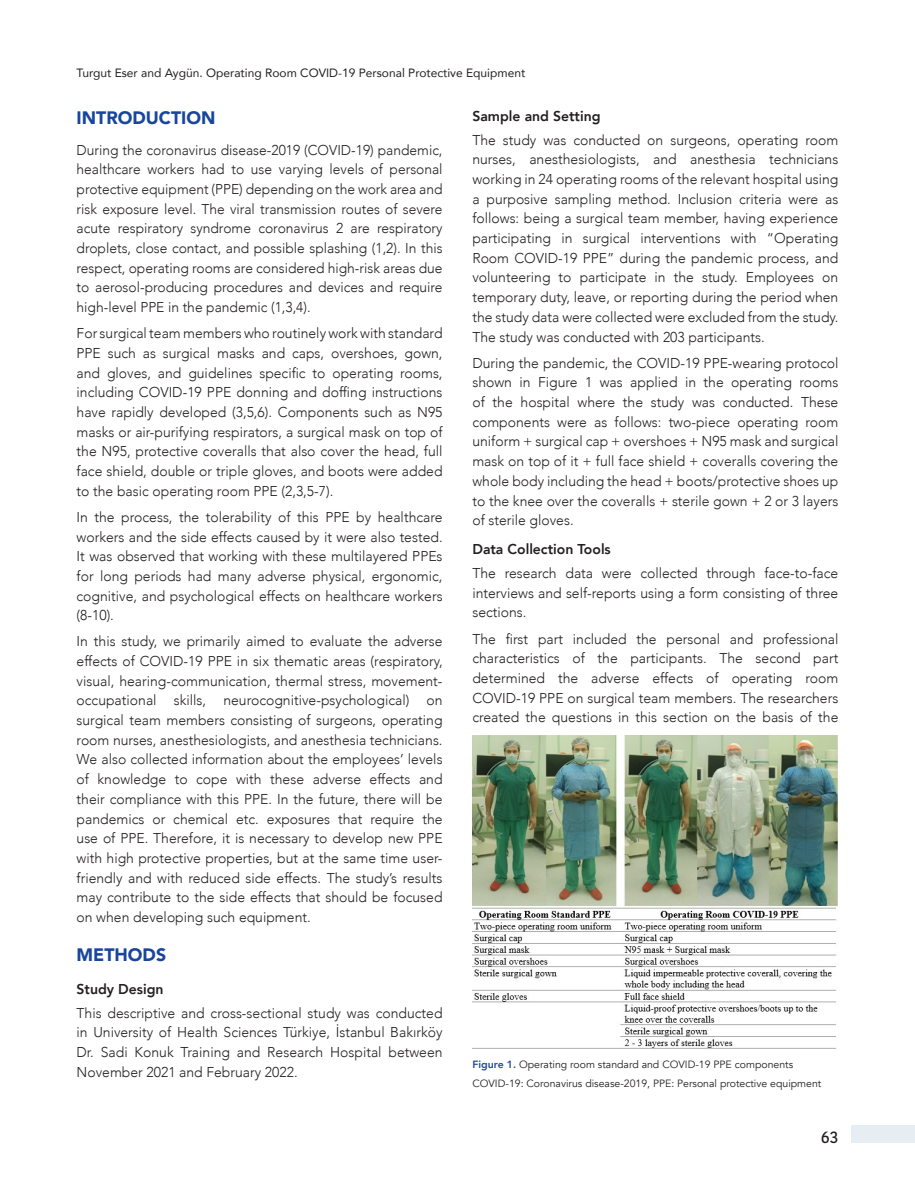
<style>
.page{position:relative;width:915px;height:1191px;background:#fff}
.page>*{position:absolute;margin:0;border:0;box-sizing:border-box;transform-origin:0 0}
.ARA_BASLIK{font:900 18px "Avenir";color:#18469d}
.t1{font:500 16.5px "Kohinoor Devanagari";color:#231f20}
.METİN{font:300 14.25px/19.6px "Avenir";color:#231f20;text-align:justify}
.BOLD_ALT_BASLIK{font:800 14.25px "Avenir";color:#231f20}
.t2{font:12px "Avenir";color:#231f20}
.RESİM_ALTI{font:10.5px "Avenir";color:#231f20}
.s1{font-weight:800;color:#22489b}
</style>
<div class="page">
<div style="left:850px;top:1125px;width:64px;height:17px;background:#e6edf3"></div>
<img style="left:472px;top:735px;width:365px;height:314px">
<p class="t2" style="left:77px;top:64px;width:450px">Turgut Eser and Aygün. Operating Room COVID-19 Personal Protective Equipment</p>
<p class="ARA_BASLIK" style="left:77px;top:103px;width:140px">INTRODUCTION</p>
<p class="METİN" style="left:77px;top:140px;width:367px">During the coronavirus disease-2019 (COVID-19) pandemic, healthcare workers had to use varying levels of personal protective equipment (PPE) depending on the work area and risk exposure level. The viral transmission routes of severe acute respiratory syndrome coronavirus 2 are respiratory droplets, close contact, and possible splashing (1,2). In this respect, operating rooms are considered high-risk areas due to aerosol-producing procedures and devices and require high-level PPE in the pandemic (1,3,4).</p>
<p class="METİN" style="left:77px;top:323px;width:367px">For surgical team members who routinely work with standard PPE such as surgical masks and caps, overshoes, gown, and gloves, and guidelines specific to operating rooms, including COVID-19 PPE donning and doffing instructions have rapidly developed (3,5,6). Components such as N95 masks or air-purifying respirators, a surgical mask on top of the N95, protective coveralls that also cover the head, full face shield, double or triple gloves, and boots were added to the basic operating room PPE (2,3,5-7).</p>
<p class="METİN" style="left:77px;top:507px;width:367px">In the process, the tolerability of this PPE by healthcare workers and the side effects caused by it were also tested.<br>It was observed that working with these multilayered PPEs for long periods had many adverse physical, ergonomic, cognitive, and psychological effects on healthcare workers (8-10).</p>
<p class="METİN" style="left:77px;top:631px;width:367px">In this study, we primarily aimed to evaluate the adverse effects of COVID-19 PPE in six thematic areas (respiratory, visual, hearing-communication, thermal stress, movement&shy;occupational skills, neurocognitive-psychological) on surgical team members consisting of surgeons, operating room nurses, anesthesiologists, and anesthesia technicians.<br>We also collected information about the employees’ levels of knowledge to cope with these adverse effects and their compliance with this PPE. In the future, there will be pandemics or chemical etc. exposures that require the use of PPE. Therefore, it is necessary to develop new PPE with high protective properties, but at the same time user&shy;friendly and with reduced side effects. The study’s results may contribute to the side effects that should be focused on when developing such equipment.</p>
<p class="ARA_BASLIK" style="left:77px;top:939px;width:91px">METHODS</p>
<p class="BOLD_ALT_BASLIK" style="left:77px;top:977px;width:88px">Study Design</p>
<p class="METİN" style="left:77px;top:1003px;width:367px">This descriptive and cross-sectional study was conducted in University of Health Sciences Türkiye, İstanbul Bakırköy Dr. Sadi Konuk Training and Research Hospital between November 2021 and February 2022.</p>
<p class="BOLD_ALT_BASLIK" style="left:472px;top:105px;width:130px">Sample and Setting</p>
<p class="METİN" style="left:472px;top:130px;width:367px">The study was conducted on surgeons, operating room nurses, anesthesiologists, and anesthesia technicians working in 24 operating rooms of the relevant hospital using a purposive sampling method. Inclusion criteria were as follows: being a surgical team member, having experience participating in surgical interventions with “Operating Room COVID-19 PPE” during the pandemic process, and volunteering to participate in the study. Employees on temporary duty, leave, or reporting during the period when the study data were collected were excluded from the study.<br>The study was conducted with 203 participants.</p>
<p class="METİN" style="left:472px;top:353px;width:367px">During the pandemic, the COVID-19 PPE-wearing protocol shown in Figure 1 was applied in the operating rooms of the hospital where the study was conducted. These components were as follows: two-piece operating room uniform + surgical cap + overshoes + N95 mask and surgical mask on top of it + full face shield + coveralls covering the whole body including the head + boots/protective shoes up to the knee over the coveralls + sterile gown + 2 or 3 layers of sterile gloves.</p>
<p class="BOLD_ALT_BASLIK" style="left:472px;top:538px;width:140px">Data Collection Tools</p>
<p class="METİN" style="left:472px;top:563px;width:367px">The research data were collected through face-to-face interviews and self-reports using a form consisting of three sections.</p>
<p class="METİN" style="left:472px;top:629px;width:367px">The first part included the personal and professional characteristics of the participants. The second part determined the adverse effects of operating room COVID-19 PPE on surgical team members. The researchers created the questions in this section on the basis of the</p>
<p class="RESİM_ALTI" style="left:472px;top:1058px;width:322px"><span class="s1">Figure 1.</span> Operating room standard and COVID-19 PPE components</p>
<p class="RESİM_ALTI" style="left:472px;top:1077px;width:350px">COVID-19: Coronavirus disease-2019, PPE: Personal protective equipment</p>
<p class="t1" style="left:820px;top:1127px;width:19px">63</p>
</div>
